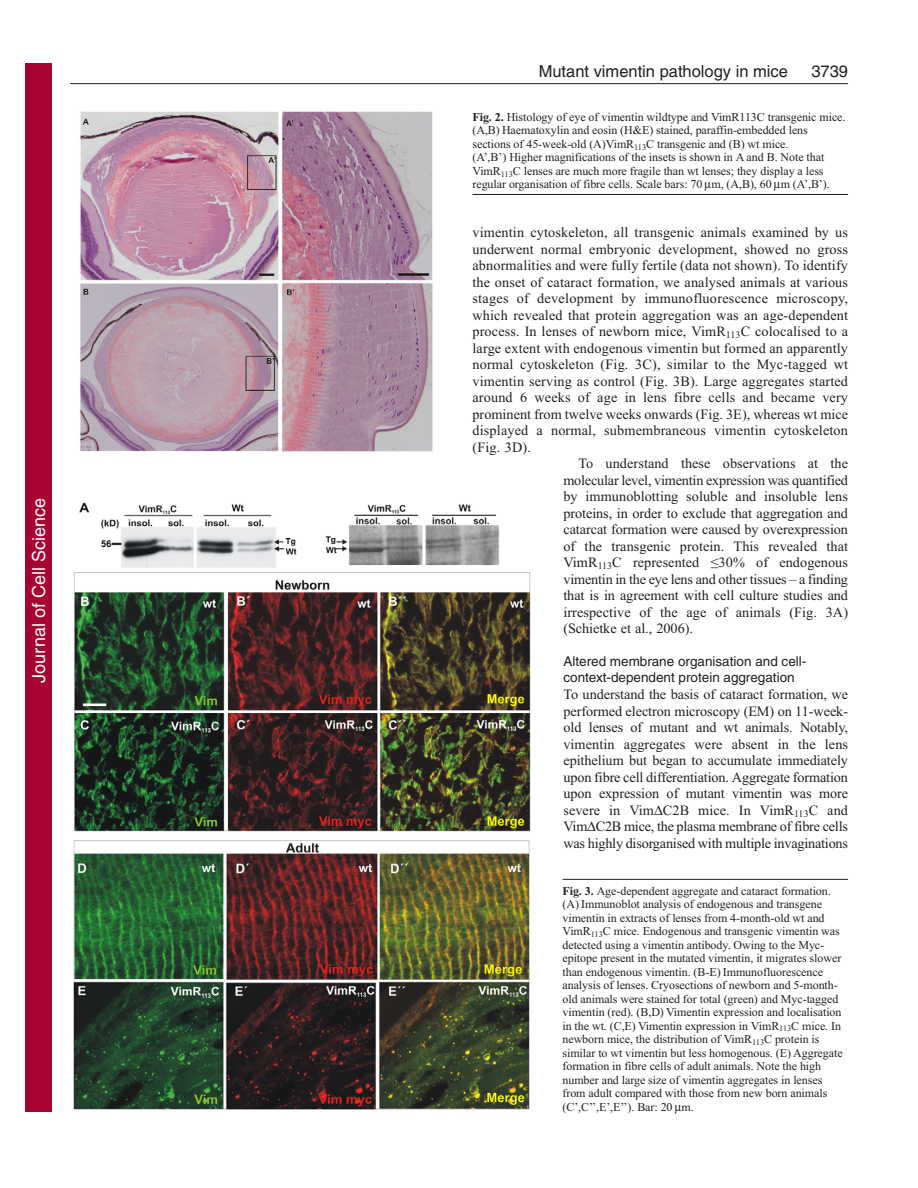
<style>
.page{position:relative;width:918px;height:1188px;background:#fff}
.page>*{position:absolute;margin:0;border:0;box-sizing:border-box;transform-origin:0 0}
.t1{font:18px "Helvetica";color:#fff}
.t2{font:16.5px "Helvetica";color:#231f20}
.t3{font:14.25px/16.5px "Times New Roman";letter-spacing:.01em;color:#231f20;text-align:justify}
.t4{font:14.25px "Times New Roman";letter-spacing:-.015em;color:#231f20}
.t5{font:14.25px "Times New Roman";letter-spacing:-.01em;color:#231f20}
.t6{font:13.5px/16.5px "Helvetica";color:#231f20}
.t7{font:12px/13.5px "Times New Roman";letter-spacing:-.005em;color:#231f20}
.s1{font-weight:700}
</style>
<div class="page">
<hr style="left:70px;top:83px;width:778px;height:1px;background:#231f20">
<img style="left:79px;top:111px;width:354px;height:341px">
<hr style="left:472px;top:194px;width:376px;height:1px;background:#231f20">
<img style="left:73px;top:502px;width:458px;height:608px">
<hr style="left:562px;top:879px;width:286px;height:1px;background:#231f20">
<div style="left:26px;top:64px;width:26px;height:1048px;background:#a90332"></div>
<p class="t1" style="left:28px;top:683px;width:186px;rotate:-90deg">Journal of Cell Science</p>
<p class="t2" style="left:539px;top:65px;width:251px">Mutant vimentin pathology in mice</p>
<p class="t2" style="left:811px;top:65px;width:38px">3739</p>
<p class="t7" style="left:472px;top:111px;width:375px"><span class="s1">Fig. 2.</span> Histology of eye of vimentin wildtype and VimR113C transgenic mice. (A,B) Haematoxylin and eosin (H&amp;E) stained, paraffin-embedded lens sections of 45-week-old (A)VimR<sub>113</sub>C transgenic and (B) wt mice.<br>(A’,B’) Higher magnifications of the insets is shown in A and B. Note that VimR<sub>113</sub>C lenses are much more fragile than wt lenses; they display a less regular organisation of fibre cells. Scale bars: 70 m, (A,B), 60 m (A’,B’).</p>
<p class="t3" style="left:472px;top:225px;width:377px">vimentin cytoskeleton, all transgenic animals examined by us</p>
<p class="t3" style="left:472px;top:242px;width:377px">underwent normal embryonic development, showed no gross</p>
<p class="t3" style="left:472px;top:258px;width:377px">abnormalities and were fully fertile (data not shown). To identify</p>
<p class="t3" style="left:472px;top:275px;width:377px">the onset of cataract formation, we analysed animals at various</p>
<p class="t3" style="left:472px;top:291px;width:377px">stages of development by immunofluorescence microscopy,</p>
<p class="t3" style="left:472px;top:308px;width:377px">which revealed that protein aggregation was an age-dependent</p>
<p class="t3" style="left:472px;top:324px;width:377px">process. In lenses of newborn mice, VimR<sub>113</sub>C colocalised to a</p>
<p class="t3" style="left:472px;top:341px;width:377px">large extent with endogenous vimentin but formed an apparently</p>
<p class="t3" style="left:472px;top:357px;width:377px">normal cytoskeleton (Fig. 3C), similar to the Myc-tagged wt</p>
<p class="t3" style="left:472px;top:374px;width:377px">vimentin serving as control (Fig. 3B). Large aggregates started</p>
<p class="t3" style="left:472px;top:390px;width:377px">around 6 weeks of age in lens fibre cells and became very</p>
<p class="t3" style="left:472px;top:407px;width:377px">prominent from twelve weeks onwards (Fig. 3E), whereas wt mice</p>
<p class="t3" style="left:472px;top:423px;width:377px">displayed a normal, submembraneous vimentin cytoskeleton</p>
<p class="t3" style="left:472px;top:440px;width:60px">(Fig. 3D).</p>
<p class="t3" style="left:578px;top:456px;width:271px">To understand these observations at the</p>
<p class="t4" style="left:563px;top:475px;width:286px">molecular level, vimentin expression was quantified</p>
<p class="t3" style="left:563px;top:489px;width:286px">by immunoblotting soluble and insoluble lens</p>
<p class="t3" style="left:563px;top:506px;width:286px">proteins, in order to exclude that aggregation and</p>
<p class="t3" style="left:563px;top:522px;width:286px">catarcat formation were caused by overexpression</p>
<p class="t3" style="left:563px;top:539px;width:286px">of the transgenic protein. This revealed that</p>
<p class="t3" style="left:563px;top:555px;width:286px">VimR<sub>113</sub>C represented ≤30% of endogenous</p>
<p class="t5" style="left:563px;top:574px;width:286px">vimentin in the eye lens and other tissues – a finding</p>
<p class="t3" style="left:563px;top:588px;width:286px">that is in agreement with cell culture studies and</p>
<p class="t3" style="left:563px;top:605px;width:286px">irrespective of the age of animals (Fig. 3A)</p>
<p class="t3" style="left:563px;top:621px;width:131px">(Schietke et al., 2006).</p>
<p class="t6" style="left:563px;top:654px;width:244px">Altered membrane organisation and cell&shy;context-dependent protein aggregation</p>
<p class="t3" style="left:563px;top:687px;width:286px">To understand the basis of cataract formation, we performed electron microscopy (EM) on 11-week&shy;old lenses of mutant and wt animals. Notably, vimentin aggregates were absent in the lens epithelium but began to accumulate immediately upon fibre cell differentiation. Aggregate formation upon expression of mutant vimentin was more severe in Vim C2B mice. In VimR<sub>113</sub>C and Vim C2B mice, the plasma membrane of fibre cells was highly disorganised with multiple invaginations</p>
<p class="t7" style="left:562px;top:885px;width:282px"><span class="s1">Fig. 3.</span> Age-dependent aggregate and cataract formation. (A) Immunoblot analysis of endogenous and transgene vimentin in extracts of lenses from 4-month-old wt and VimR<sub>113</sub>C mice. Endogenous and transgenic vimentin was detected using a vimentin antibody. Owing to the Myc&shy;epitope present in the mutated vimentin, it migrates slower than endogenous vimentin. (B-E) Immunofluorescence analysis of lenses. Cryosections of newborn and 5-month&shy;old animals were stained for total (green) and Myc-tagged vimentin (red). (B,D) Vimentin expression and localisation in the wt. (C,E) Vimentin expression in VimR<sub>113</sub>C mice. In newborn mice, the distribution of VimR<sub>113</sub>C protein is similar to wt vimentin but less homogenous. (E) Aggregate formation in fibre cells of adult animals. Note the high number and large size of vimentin aggregates in lenses from adult compared with those from new born animals (C’,C’’,E’,E’’). Bar: 20 m.</p>
</div>
